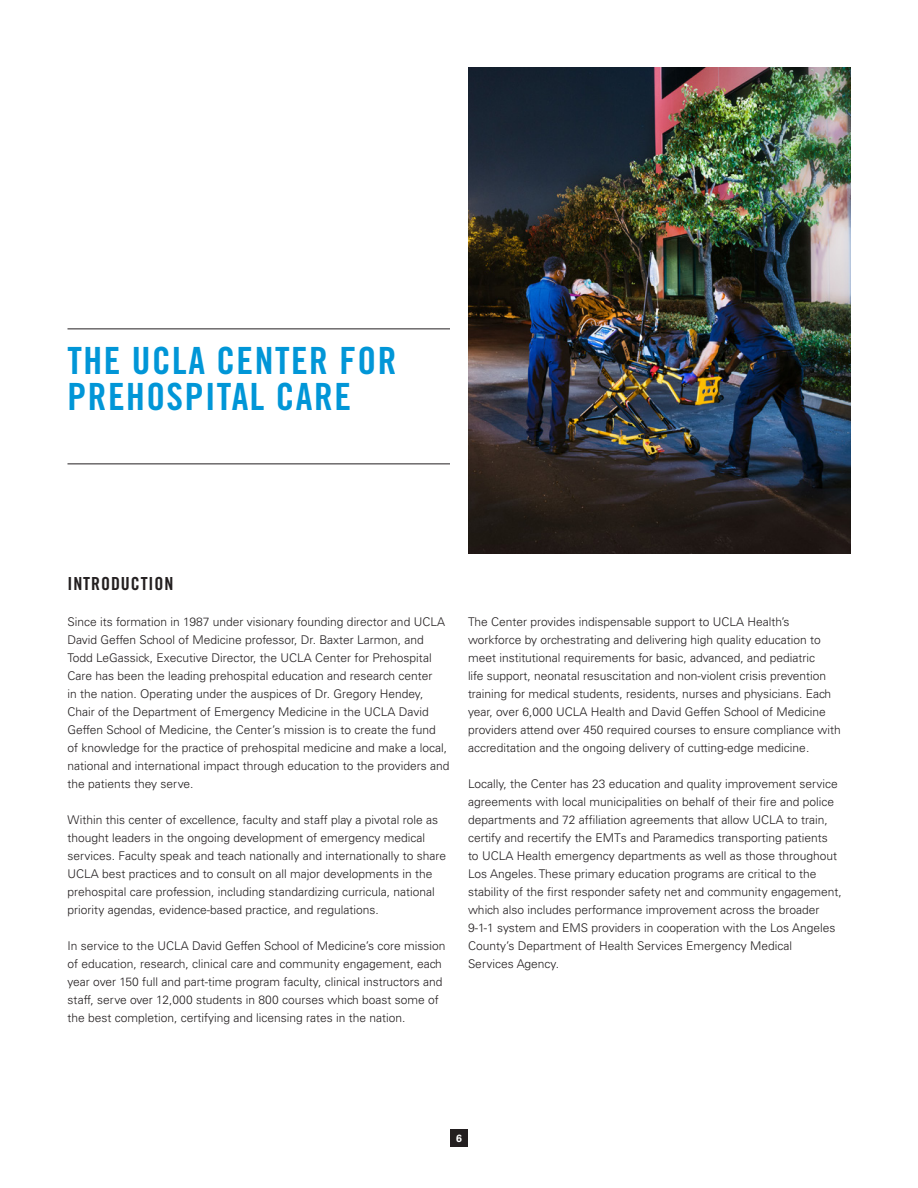
<style>
.page{position:relative;width:918px;height:1188px;background:#fff}
.page>*{position:absolute;margin:0;border:0;box-sizing:border-box;transform-origin:0 0}
.Chapter_Title_-_Alig{font:37.5px "Trade Gothic Bold Cond Twenty";letter-spacing:.04em;color:#0196d7}
.Title_-_Align_Left{font:18px "Trade Gothic Bold Cond Twenty";letter-spacing:.05em;color:#231f20}
.Body_Text{font:300 12px/18px "Univers";color:#231f20}
.t1{font:700 10.5px "Univers";color:#fff}
</style>
<div class="page">
<hr style="left:68px;top:328px;width:382px;height:1px;background:#231f20">
<hr style="left:68px;top:464px;width:382px;height:1px;background:#231f20">
<img style="left:468px;top:68px;width:382px;height:486px">
<div style="left:450px;top:1130px;width:18px;height:18px;background:#231f20"></div>
<p class="Chapter_Title_-_Alig" style="left:68px;top:337px;width:330px">THE UCLA CENTER FOR</p>
<p class="Chapter_Title_-_Alig" style="left:68px;top:373px;width:285px">PREHOSPITAL CARE</p>
<p class="Title_-_Align_Left" style="left:68px;top:572px;width:107px">INTRODUCTION</p>
<p class="Body_Text" style="left:68px;top:612px;width:383px">Since its formation in 1987 under visionary founding director and UCLA David Geffen School of Medicine professor, Dr. Baxter Larmon, and Todd LeGassick, Executive Director, the UCLA Center for Prehospital Care has been the leading prehospital education and research center<br>in the nation. Operating under the auspices of Dr. Gregory Hendey, Chair of the Department of Emergency Medicine in the UCLA David Geffen School of Medicine, the Center’s mission is to create the fund of knowledge for the practice of prehospital medicine and make a local, national and international impact through education to the providers and the patients they serve.</p>
<p class="Body_Text" style="left:68px;top:810px;width:380px">Within this center of excellence, faculty and staff play a pivotal role as thought leaders in the ongoing development of emergency medical services. Faculty speak and teach nationally and internationally to share UCLA best practices and to consult on all major developments in the prehospital care profession, including standardizing curricula, national priority agendas, evidence-based practice, and regulations.</p>
<p class="Body_Text" style="left:68px;top:936px;width:379px">In service to the UCLA David Geffen School of Medicine’s core mission of education, research, clinical care and community engagement, each year over 150 full and part-time program faculty, clinical instructors and staff, serve over 12,000 students in 800 courses which boast some of the best completion, certifying and licensing rates in the nation.</p>
<p class="Body_Text" style="left:468px;top:612px;width:374px">The Center provides indispensable support to UCLA Health’s workforce by orchestrating and delivering high quality education to meet institutional requirements for basic, advanced, and pediatric<br>life support, neonatal resuscitation and non-violent crisis prevention training for medical students, residents, nurses and physicians. Each year, over 6,000 UCLA Health and David Geffen School of Medicine providers attend over 450 required courses to ensure compliance with accreditation and the ongoing delivery of cutting-edge medicine.</p>
<p class="Body_Text" style="left:468px;top:774px;width:375px">Locally, the Center has 23 education and quality improvement service agreements with local municipalities on behalf of their fire and police departments and 72 affiliation agreements that allow UCLA to train, certify and recertify the EMTs and Paramedics transporting patients<br>to UCLA Health emergency departments as well as those throughout Los Angeles. These primary education programs are critical to the stability of the first responder safety net and community engagement, which also includes performance improvement across the broader 9-1-1 system and EMS providers in cooperation with the Los Angeles County’s Department of Health Services Emergency Medical<br>Services Agency.</p>
<p class="t1" style="left:456px;top:1133px;width:7px">6</p>
</div>
